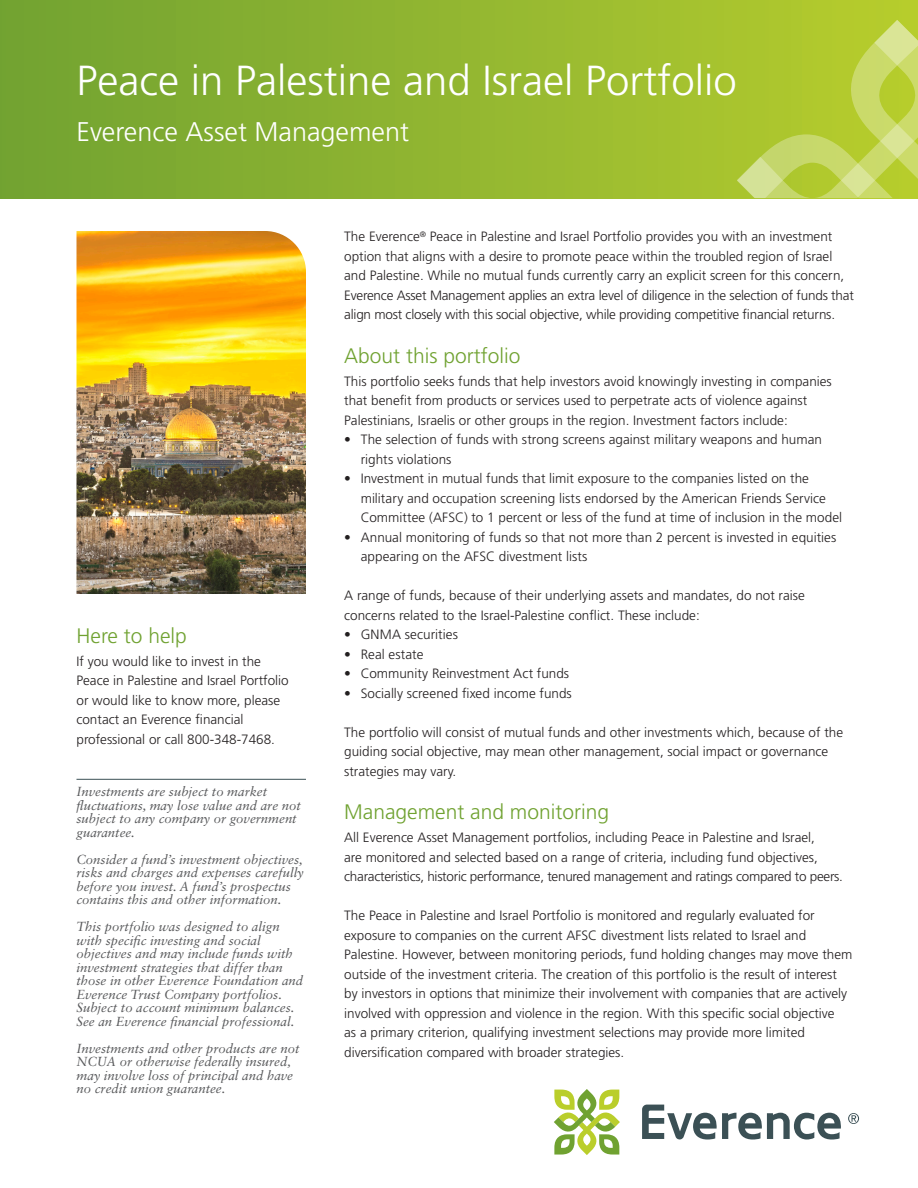
<style>
.page{position:relative;width:918px;height:1188px;background:#fff}
.page>*{position:absolute;margin:0;border:0;box-sizing:border-box;transform-origin:0 0}
.Headline_24_26{font:300 42px "Frutiger LT Std";color:#fff}
.Headline_24_26-2{font:300 27px "Frutiger LT Std";color:#fff}
.Subhead_1_14_16{font:300 21px "Frutiger LT Std";color:#70a231}
.Body_text_9_13_Fruti{font:300 13.5px/19.5px "Frutiger LT Std";color:#231f20}
.Disclosure_footnote{font:italic 13.2px/13.5px "Sabon LT Std";color:#57585a}
</style>
<div class="page">
<img style="left:77px;top:231px;width:229px;height:363px">
<div style="left:0;top:0;width:918px;height:198px;background:linear-gradient(to right,#70a232,#b7cd2e)"></div>
<svg style="left:737px;top:20px;width:181px;height:178px;background:#bacf47"></svg>
<svg style="left:642px;top:1105px;width:199px;height:35px"></svg>
<svg style="left:554px;top:1089px;width:66px;height:66px"></svg>
<svg style="left:848px;top:1113px;width:11px;height:11px"></svg>
<hr style="left:76px;top:779px;width:230px;height:1px;background:#3b5055">
<p class="Headline_24_26" style="left:77px;top:57px;width:662px">Peace in Palestine and Israel Portfolio</p>
<p class="Headline_24_26-2" style="left:77px;top:116px;width:334px">Everence Asset Management</p>
<p class="Subhead_1_14_16" style="left:76px;top:624px;width:112px">Here to help</p>
<p class="Body_text_9_13_Fruti" style="left:76px;top:652px;width:214px">If you would like to invest in the Peace in Palestine and Israel Portfolio or would like to know more, please contact an Everence financial professional or call 800-348-7468.</p>
<p class="Disclosure_footnote" style="left:76px;top:785px;width:226px">Investments are subject to market fluctuations, may lose value and are not subject to any company or government guarantee.</p>
<p class="Disclosure_footnote" style="left:76px;top:852px;width:229px">Consider a fund’s investment objectives, risks and charges and expenses carefully before you invest. A fund’s prospectus contains this and other information.</p>
<p class="Disclosure_footnote" style="left:76px;top:920px;width:228px">This portfolio was designed to align with specific investing and social objectives and may include funds with investment strategies that differ than those in other Everence Foundation and Everence Trust Company portfolios.<br>Subject to account minimum balances.<br>See an Everence financial professional.</p>
<p class="Disclosure_footnote" style="left:76px;top:1041px;width:225px">Investments and other products are not NCUA or otherwise federally insured, may involve loss of principal and have no credit union guarantee.</p>
<p class="Body_text_9_13_Fruti" style="left:344px;top:227px;width:511px">The Everence<sup>®</sup> Peace in Palestine and Israel Portfolio provides you with an investment option that aligns with a desire to promote peace within the troubled region of Israel and Palestine. While no mutual funds currently carry an explicit screen for this concern, Everence Asset Management applies an extra level of diligence in the selection of funds that align most closely with this social objective, while providing competitive financial returns.</p>
<p class="Subhead_1_14_16" style="left:344px;top:343px;width:178px">About this portfolio</p>
<p class="Body_text_9_13_Fruti" style="left:344px;top:371px;width:489px">This portfolio seeks funds that help investors avoid knowingly investing in companies that benefit from products or services used to perpetrate acts of violence against<br>Palestinians, Israelis or other groups in the region. Investment factors include:</p>
<p class="Body_text_9_13_Fruti" style="left:361px;top:430px;width:463px;text-indent:-16px">• The selection of funds with strong screens against military weapons and human rights violations</p>
<p class="Body_text_9_13_Fruti" style="left:361px;top:469px;width:483px;text-indent:-16px">• Investment in mutual funds that limit exposure to the companies listed on the military and occupation screening lists endorsed by the American Friends Service<br>Committee (AFSC) to 1 percent or less of the fund at time of inclusion in the model</p>
<p class="Body_text_9_13_Fruti" style="left:361px;top:527px;width:477px;text-indent:-16px">• Annual monitoring of funds so that not more than 2 percent is invested in equities appearing on the AFSC divestment lists</p>
<p class="Body_text_9_13_Fruti" style="left:344px;top:586px;width:462px">A range of funds, because of their underlying assets and mandates, do not raise concerns related to the Israel-Palestine conflict. These include:</p>
<p class="Body_text_9_13_Fruti" style="left:344px;top:625px;width:115px">• GNMA securities</p>
<p class="Body_text_9_13_Fruti" style="left:344px;top:644px;width:81px">• Real estate</p>
<p class="Body_text_9_13_Fruti" style="left:344px;top:664px;width:226px">• Community Reinvestment Act funds</p>
<p class="Body_text_9_13_Fruti" style="left:344px;top:683px;width:229px">• Socially screened fixed income funds</p>
<p class="Body_text_9_13_Fruti" style="left:344px;top:722px;width:500px">The portfolio will consist of mutual funds and other investments which, because of the guiding social objective, may mean other management, social impact or governance strategies may vary.</p>
<p class="Subhead_1_14_16" style="left:344px;top:800px;width:266px">Management and monitoring</p>
<p class="Body_text_9_13_Fruti" style="left:344px;top:828px;width:500px">All Everence Asset Management portfolios, including Peace in Palestine and Israel,<br>are monitored and selected based on a range of criteria, including fund objectives, characteristics, historic performance, tenured management and ratings compared to peers.</p>
<p class="Body_text_9_13_Fruti" style="left:344px;top:906px;width:510px">The Peace in Palestine and Israel Portfolio is monitored and regularly evaluated for exposure to companies on the current AFSC divestment lists related to Israel and Palestine. However, between monitoring periods, fund holding changes may move them outside of the investment criteria. The creation of this portfolio is the result of interest by investors in options that minimize their involvement with companies that are actively involved with oppression and violence in the region. With this specific social objective<br>as a primary criterion, qualifying investment selections may provide more limited diversification compared with broader strategies.</p>
</div>
